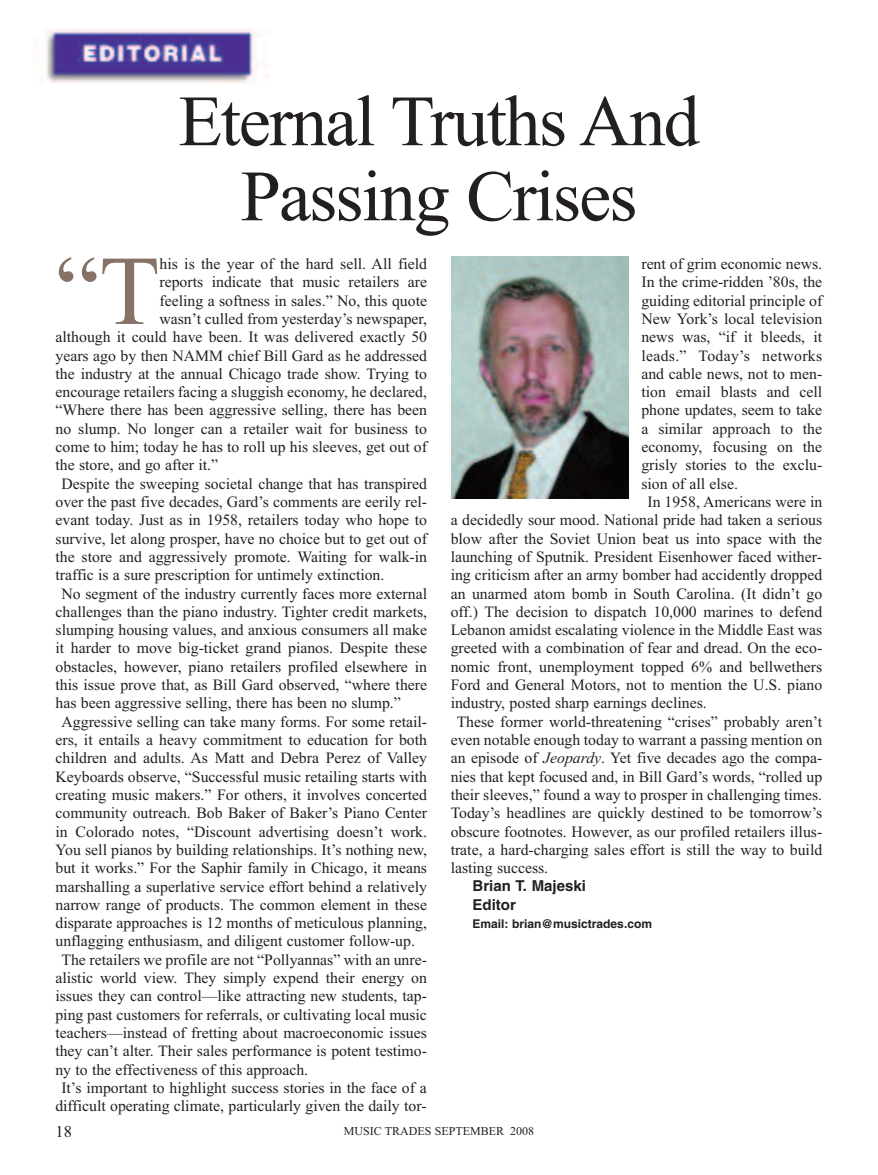
<style>
.page{position:relative;width:878px;height:1175px;background:#fff}
.page>*{position:absolute;margin:0;border:0;box-sizing:border-box;transform-origin:0 0}
.t1{font:98.55px "Times New Roman";color:#877267}
.t2{font:72px/75px "Times New Roman";letter-spacing:-.025em;color:#231f20;text-align:center}
.t3{font:16.5px "Times New Roman";color:#231f20}
.t4{font:15.75px "Times New Roman";color:#231f20}
.t5{font:15.75px "Times New Roman";letter-spacing:.02em;color:#231f20}
.t6{font:15px/18.3px "Switzerland";color:#231f20}
.t7{font:12px "Switzerland";color:#231f20}
.t8{font:12px "Times New Roman";color:#231f20}
.s1{font-style:italic}
</style>
<div class="page">
<img style="left:451px;top:256px;width:177px;height:243px">
<img style="left:46px;top:28px;width:222px;height:55px">
<h2 class="t2" style="left:178px;top:83px;width:523px">Eternal Truths And<br>Passing Crises</h2>
<h1 class="t1" style="left:56px;top:232px;width:106px">“T</h1>
<p class="t4" style="left:159px;top:254px;width:269px">his is the year of the hard sell. All field</p>
<p class="t4" style="left:159px;top:273px;width:269px">reports indicate that music retailers are</p>
<p class="t4" style="left:159px;top:291px;width:269px">feeling a softness in sales.” No, this quote</p>
<p class="t4" style="left:159px;top:309px;width:269px">wasn’t culled from yesterday’s newspaper,</p>
<p class="t4" style="left:56px;top:327px;width:373px">although it could have been. It was delivered exactly 50</p>
<p class="t4" style="left:56px;top:346px;width:373px">years ago by then NAMM chief Bill Gard as he addressed</p>
<p class="t4" style="left:56px;top:364px;width:373px">the industry at the annual Chicago trade show. Trying to</p>
<p class="t4" style="left:56px;top:382px;width:373px">encourage retailers facing a sluggish economy, he declared,</p>
<p class="t4" style="left:56px;top:401px;width:373px">“Where there has been aggressive selling, there has been</p>
<p class="t4" style="left:56px;top:419px;width:373px">no slump. No longer can a retailer wait for business to</p>
<p class="t4" style="left:56px;top:437px;width:373px">come to him; today he has to roll up his sleeves, get out of</p>
<p class="t4" style="left:56px;top:456px;width:164px">the store, and go after it.”</p>
<p class="t4" style="left:62px;top:474px;width:367px">Despite the sweeping societal change that has transpired</p>
<p class="t4" style="left:56px;top:492px;width:373px">over the past five decades, Gard’s comments are eerily rel-</p>
<p class="t4" style="left:56px;top:510px;width:373px">evant today. Just as in 1958, retailers today who hope to</p>
<p class="t4" style="left:56px;top:529px;width:373px">survive, let along prosper, have no choice but to get out of</p>
<p class="t4" style="left:56px;top:547px;width:373px">the store and aggressively promote. Waiting for walk-in</p>
<p class="t4" style="left:56px;top:565px;width:330px">traffic is a sure prescription for untimely extinction.</p>
<p class="t4" style="left:62px;top:584px;width:367px">No segment of the industry currently faces more external</p>
<p class="t4" style="left:56px;top:602px;width:373px">challenges than the piano industry. Tighter credit markets,</p>
<p class="t4" style="left:56px;top:620px;width:373px">slumping housing values, and anxious consumers all make</p>
<p class="t4" style="left:56px;top:639px;width:373px">it harder to move big-ticket grand pianos. Despite these</p>
<p class="t4" style="left:56px;top:657px;width:373px">obstacles, however, piano retailers profiled elsewhere in</p>
<p class="t4" style="left:56px;top:675px;width:373px">this issue prove that, as Bill Gard observed, “where there</p>
<p class="t4" style="left:56px;top:693px;width:347px">has been aggressive selling, there has been no slump.”</p>
<p class="t4" style="left:62px;top:712px;width:367px">Aggressive selling can take many forms. For some retail-</p>
<p class="t4" style="left:56px;top:730px;width:373px">ers, it entails a heavy commitment to education for both</p>
<p class="t4" style="left:56px;top:748px;width:373px">children and adults. As Matt and Debra Perez of Valley</p>
<p class="t4" style="left:56px;top:767px;width:373px">Keyboards observe, “Successful music retailing starts with</p>
<p class="t4" style="left:56px;top:785px;width:373px">creating music makers.” For others, it involves concerted</p>
<p class="t4" style="left:56px;top:803px;width:373px">community outreach. Bob Baker of Baker’s Piano Center</p>
<p class="t4" style="left:55px;top:822px;width:373px">in Colorado notes, “Discount advertising doesn’t work.</p>
<p class="t4" style="left:55px;top:840px;width:373px">You sell pianos by building relationships. It’s nothing new,</p>
<p class="t4" style="left:55px;top:858px;width:373px">but it works.” For the Saphir family in Chicago, it means</p>
<p class="t4" style="left:55px;top:876px;width:373px">marshalling a superlative service effort behind a relatively</p>
<p class="t4" style="left:55px;top:895px;width:373px">narrow range of products. The common element in these</p>
<p class="t4" style="left:55px;top:913px;width:373px">disparate approaches is 12 months of meticulous planning,</p>
<p class="t4" style="left:55px;top:931px;width:361px">unflagging enthusiasm, and diligent customer follow-up.</p>
<p class="t4" style="left:61px;top:950px;width:367px">The retailers we profile are not “Pollyannas” with an unre-</p>
<p class="t4" style="left:55px;top:968px;width:373px">alistic world view. They simply expend their energy on</p>
<p class="t4" style="left:55px;top:986px;width:373px">issues they can control—like attracting new students, tap-</p>
<p class="t4" style="left:55px;top:1005px;width:373px">ping past customers for referrals, or cultivating local music</p>
<p class="t4" style="left:55px;top:1023px;width:373px">teachers—instead of fretting about macroeconomic issues</p>
<p class="t4" style="left:55px;top:1041px;width:373px">they can’t alter. Their sales performance is potent testimo-</p>
<p class="t4" style="left:55px;top:1059px;width:254px">ny to the effectiveness of this approach.</p>
<p class="t4" style="left:61px;top:1078px;width:367px">It’s important to highlight success stories in the face of a</p>
<p class="t4" style="left:55px;top:1096px;width:373px">difficult operating climate, particularly given the daily tor-</p>
<p class="t4" style="left:641px;top:254px;width:182px">rent of grim economic news.</p>
<p class="t4" style="left:641px;top:273px;width:182px">In the crime-ridden ’80s, the</p>
<p class="t4" style="left:641px;top:291px;width:182px">guiding editorial principle of</p>
<p class="t4" style="left:641px;top:309px;width:182px">New York’s local television</p>
<p class="t4" style="left:641px;top:327px;width:182px">news was, “if it bleeds, it</p>
<p class="t5" style="left:641px;top:346px;width:182px">leads.” Today’s networks</p>
<p class="t4" style="left:641px;top:364px;width:182px">and cable news, not to men-</p>
<p class="t4" style="left:641px;top:382px;width:182px">tion email blasts and cell</p>
<p class="t4" style="left:641px;top:401px;width:182px">phone updates, seem to take</p>
<p class="t4" style="left:641px;top:419px;width:182px">a similar approach to the</p>
<p class="t4" style="left:641px;top:437px;width:182px">economy, focusing on the</p>
<p class="t4" style="left:641px;top:456px;width:182px">grisly stories to the exclu-</p>
<p class="t4" style="left:641px;top:474px;width:98px">sion of all else.</p>
<p class="t4" style="left:647px;top:492px;width:176px">In 1958, Americans were in</p>
<p class="t4" style="left:450px;top:510px;width:373px">a decidedly sour mood. National pride had taken a serious</p>
<p class="t4" style="left:450px;top:529px;width:373px">blow after the Soviet Union beat us into space with the</p>
<p class="t4" style="left:450px;top:547px;width:373px">launching of Sputnik. President Eisenhower faced wither-</p>
<p class="t4" style="left:450px;top:565px;width:373px">ing criticism after an army bomber had accidently dropped</p>
<p class="t4" style="left:450px;top:584px;width:373px">an unarmed atom bomb in South Carolina. (It didn’t go</p>
<p class="t4" style="left:450px;top:602px;width:373px">off.) The decision to dispatch 10,000 marines to defend</p>
<p class="t4" style="left:450px;top:620px;width:373px">Lebanon amidst escalating violence in the Middle East was</p>
<p class="t4" style="left:450px;top:639px;width:373px">greeted with a combination of fear and dread. On the eco-</p>
<p class="t4" style="left:450px;top:657px;width:373px">nomic front, unemployment topped 6% and bellwethers</p>
<p class="t4" style="left:450px;top:675px;width:373px">Ford and General Motors, not to mention the U.S. piano</p>
<p class="t4" style="left:450px;top:693px;width:257px">industry, posted sharp earnings declines.</p>
<p class="t4" style="left:456px;top:712px;width:367px">These former world-threatening “crises” probably aren’t</p>
<p class="t4" style="left:450px;top:730px;width:373px">even notable enough today to warrant a passing mention on</p>
<p class="t4" style="left:450px;top:748px;width:373px">an episode of <span class="s1">Jeopardy</span>. Yet five decades ago the compa-</p>
<p class="t4" style="left:450px;top:767px;width:373px">nies that kept focused and, in Bill Gard’s words, “rolled up</p>
<p class="t4" style="left:450px;top:785px;width:373px">their sleeves,” found a way to prosper in challenging times.</p>
<p class="t4" style="left:450px;top:803px;width:373px">Today’s headlines are quickly destined to be tomorrow’s</p>
<p class="t4" style="left:450px;top:822px;width:373px">obscure footnotes. However, as our profiled retailers illus-</p>
<p class="t4" style="left:450px;top:840px;width:373px">trate, a hard-charging sales effort is still the way to build</p>
<p class="t4" style="left:450px;top:858px;width:99px">lasting success.</p>
<p class="t6" style="left:472px;top:876px;width:115px">Brian T. Majeski<br>Editor</p>
<p class="t7" style="left:472px;top:916px;width:181px">Email: brian@musictrades.com</p>
<p class="t3" style="left:56px;top:1121px;width:18px">18</p>
<p class="t8" style="left:344px;top:1124px;width:192px">MUSIC TRADES SEPTEMBER 2008</p>
</div>
